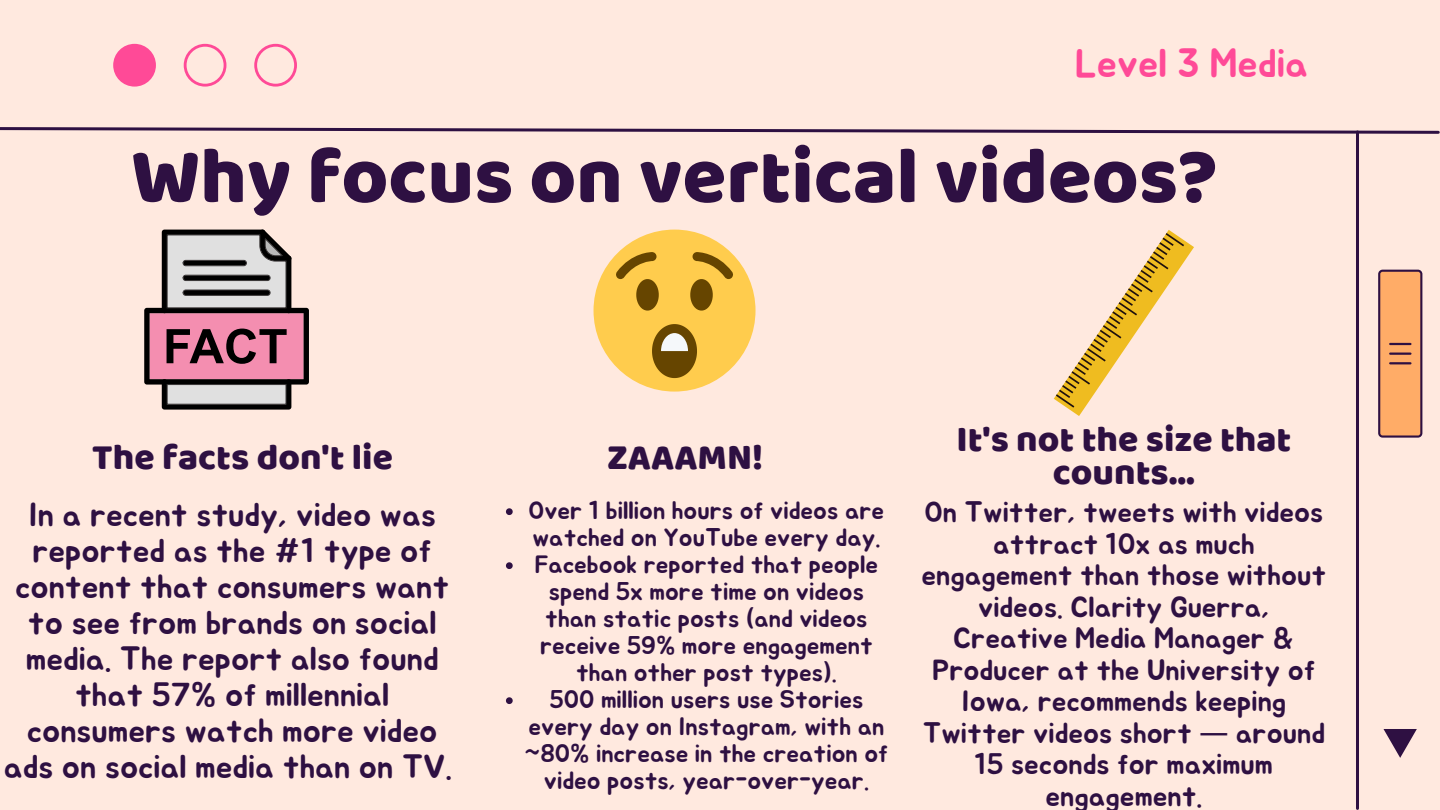
<style>
.page{position:relative;width:1440px;height:810px;background:#ffe9df}
.page>*{position:absolute;margin:0;border:0;box-sizing:border-box;transform-origin:0 0}
.t1{font:80px "Baloo Da";color:#2e1042}
.t2{font:40px "Jua";color:#ff4a97}
.t3{font:37px/33px "Baloo Da";color:#2e1042;text-align:center}
.t4{font:33px/36px "Jua";color:#2e1042;text-align:center}
.t5{font:29px/31.5px "Jua";color:#2e1042;text-align:center}
.t6{font:25px/27px "Jua";color:#2e1042;text-align:center}
.s1{font-family:"Noto Sans Gurmukhi"}
</style>
<div class="page">
<svg style="left:0;top:127px;width:1440px;height:7px"></svg>
<div style="left:113px;top:44px;width:43px;height:43px;background:#ff4a97;border-radius:50%"></div>
<svg style="left:184px;top:44px;width:42px;height:43px"></svg>
<svg style="left:254px;top:44px;width:43px;height:43px"></svg>
<hr style="left:1356px;top:132px;width:3px;height:676px;background:#2e1042">
<svg style="left:1378px;top:270px;width:44px;height:168px;background:#e79a63"></svg>
<svg style="left:1384px;top:729px;width:33px;height:29px"></svg>
<hr style="left:1390px;top:343px;width:20px;height:2px;background:#2e1042">
<hr style="left:1390px;top:353px;width:20px;height:2px;background:#2e1042">
<hr style="left:1390px;top:362px;width:20px;height:2px;background:#2e1042">
<svg style="left:144px;top:230px;width:165px;height:180px;background:#ab8b94"></svg>
<div style="left:594px;top:230px;width:162px;height:162px;background:#ffcc4d;border-radius:50%"></div>
<svg style="left:652px;top:324px;width:45px;height:54px"></svg>
<svg style="left:615px;top:252px;width:119px;height:59px"></svg>
<svg style="left:1054px;top:230px;width:140px;height:186px"></svg>
<svg style="left:506px;top:508px;width:7px;height:7px"></svg>
<svg style="left:506px;top:562px;width:7px;height:7px"></svg>
<svg style="left:506px;top:697px;width:7px;height:7px"></svg>
<h2 class="t2" style="left:1075px;top:45px;width:235px">Level 3 Media</h2>
<h1 class="t1" style="left:131px;top:127px;width:1088px">Why focus on vertical videos?</h1>
<h3 class="t3" style="left:92px;top:439px;width:302px">The facts don't lie</h3>
<h3 class="t3" style="left:607px;top:439px;width:157px">ZAAAMN!</h3>
<h3 class="t3" style="left:957px;top:421px;width:336px">It's not the size that counts...</h3>
<h3 class="t4" style="left:4px;top:498px;width:450px">In a recent study, video was reported as the #1 type of content that consumers want to see from brands on social media. The report also found that 57% of millennial consumers watch more video ads on social media than on TV.</h3>
<p class="t6" style="left:525px;top:498px;width:365px">Over 1 billion hours of videos are watched on YouTube every day.<br>Facebook reported that people spend 5x more time on videos than static posts (and videos receive 59% more engagement than other post types).<br>500 million users use Stories every day on Instagram, with an ~80% increase in the creation of video posts, year-over-year.</p>
<p class="t5" style="left:922px;top:498px;width:406px">On Twitter, tweets with videos attract 10x as much engagement than those without videos. Clarity Guerra,<br>Creative Media Manager &amp;<br>Producer at the University of<br>Iowa, recommends keeping<br>Twitter videos short <span class="s1">—</span> around<br>15 seconds for maximum engagement.</p>
</div>
